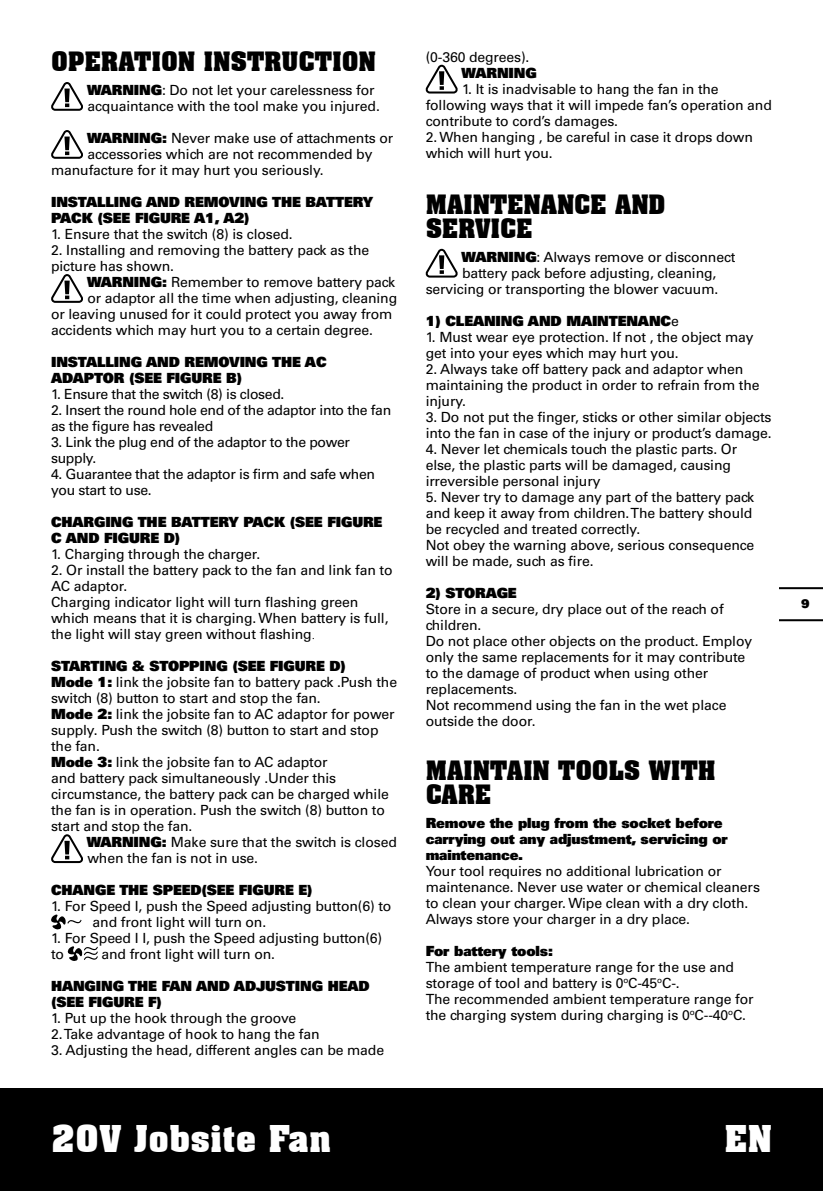
<style>
.page{position:relative;width:823px;height:1191px;background:#fff}
.page>*{position:absolute;margin:0;border:0;box-sizing:border-box;transform-origin:0 0}
.t1{font:700 36px "Aachen BT";color:#fff}
.t2{font:700 26px/24px "Aachen BT";letter-spacing:-.01em;color:#000}
.t3{font:14px/16px "Univers";letter-spacing:-.01em;color:#000}
.t4{font:900 14px/16px "Univers";letter-spacing:-.01em;color:#000}
.t5{font:900 12px "Univers";color:#000}
.s1{font-weight:900}
.s2{font-family:"Adobe Song Std";font-weight:300}
.s3{font-weight:400}
</style>
<div class="page">
<div style="left:0;top:1089px;width:822px;height:102px;background:#000"></div>
<hr style="left:779px;top:619px;width:43px;height:2px;background:#000">
<hr style="left:779px;top:587px;width:43px;height:2px;background:#000">
<svg style="left:51px;top:82px;width:32px;height:29px"></svg>
<svg style="left:51px;top:130px;width:32px;height:29px"></svg>
<svg style="left:51px;top:274px;width:32px;height:29px"></svg>
<svg style="left:51px;top:834px;width:32px;height:29px"></svg>
<svg style="left:51px;top:914px;width:30px;height:15px"></svg>
<svg style="left:67px;top:946px;width:31px;height:15px"></svg>
<svg style="left:425px;top:65px;width:32px;height:28px"></svg>
<svg style="left:425px;top:249px;width:32px;height:28px"></svg>
<h2 class="t2" style="left:51px;top:49px;width:326px">OPERATION INSTRUCTION</h2>
<p class="t3" style="left:87px;top:82px;width:294px"><span class="s1">WARNING</span>: Do not let your carelessness for acquaintance with the tool make you injured.</p>
<p class="t3" style="left:87px;top:130px;width:307px"><span class="s1">WARNING:</span> Never make use of attachments or</p>
<p class="t3" style="left:87px;top:146px;width:286px">accessories which are not recommended by</p>
<p class="t3" style="left:51px;top:162px;width:274px">manufacture for it may hurt you seriously.</p>
<p class="t4" style="left:51px;top:193px;width:323px">INSTALLING AND REMOVING THE BATTERY<br>PACK (SEE FIGURE A1, A2)</p>
<p class="t3" style="left:51px;top:226px;width:243px">1. Ensure that the switch (8) is closed.</p>
<p class="t3" style="left:51px;top:242px;width:319px">2. Installing and removing the battery pack as the picture has shown.</p>
<p class="t3" style="left:87px;top:274px;width:309px"><span class="s1">WARNING:</span> Remember to remove battery pack</p>
<p class="t3" style="left:87px;top:290px;width:311px">or adaptor all the time when adjusting, cleaning</p>
<p class="t3" style="left:51px;top:306px;width:343px">or leaving unused for it could protect you away from</p>
<p class="t3" style="left:51px;top:322px;width:323px">accidents which may hurt you to a certain degree.</p>
<p class="t4" style="left:51px;top:353px;width:277px">INSTALLING AND REMOVING THE AC<br>ADAPTOR (SEE FIGURE B)</p>
<p class="t3" style="left:51px;top:386px;width:235px">1. Ensure that the switch (8) is closed.</p>
<p class="t3" style="left:51px;top:402px;width:341px">2. Insert the round hole end of the adaptor into the fan as the figure has revealed</p>
<p class="t3" style="left:51px;top:434px;width:300px">3. Link the plug end of the adaptor to the power supply.</p>
<p class="t3" style="left:51px;top:466px;width:325px">4. Guarantee that the adaptor is firm and safe when you start to use.</p>
<p class="t4" style="left:51px;top:513px;width:333px">CHARGING THE BATTERY PACK (SEE FIGURE<br>C AND FIGURE D)</p>
<p class="t3" style="left:51px;top:546px;width:211px">1. Charging through the charger.</p>
<p class="t3" style="left:51px;top:562px;width:343px">2. Or install the battery pack to the fan and link fan to AC adaptor.<br>Charging indicator light will turn flashing green which means that it is charging. When battery is full, the light will stay green without flashing<span class="s2">.</span></p>
<p class="t3" style="left:51px;top:658px;width:347px"><span class="s1">STARTING &amp; STOPPING (SEE FIGURE D)<br>Mode 1:</span> link the jobsite fan to battery pack .Push the switch (8) button to start and stop the fan.<br><span class="s1">Mode 2:</span> link the jobsite fan to AC adaptor for power supply. Push the switch (8) button to start and stop the fan.<br><span class="s1">Mode 3:</span> link the jobsite fan to AC adaptor<br>and battery pack simultaneously .Under this circumstance, the battery pack can be charged while the fan is in operation. Push the switch (8) button to start and stop the fan.</p>
<p class="t3" style="left:87px;top:834px;width:311px"><span class="s1">WARNING:</span> Make sure that the switch is closed when the fan is not in use.</p>
<p class="t4" style="left:51px;top:881px;width:263px">CHANGE THE SPEED(SEE FIGURE E)</p>
<p class="t3" style="left:93px;top:898px;width:300px;text-indent:-42px">1. For Speed I, push the Speed adjusting button(6) to and front light will turn on.</p>
<p class="t3" style="left:51px;top:930px;width:332px">1. For Speed I I, push the Speed adjusting button(6) to</p>
<p class="t3" style="left:101px;top:946px;width:175px">and front light will turn on.</p>
<p class="t4" style="left:51px;top:977px;width:320px">HANGING THE FAN AND ADJUSTING HEAD (SEE FIGURE F)</p>
<p class="t3" style="left:51px;top:1010px;width:247px">1. Put up the hook through the groove</p>
<p class="t3" style="left:51px;top:1026px;width:270px">2. Take advantage of hook to hang the fan</p>
<p class="t3" style="left:51px;top:1042px;width:334px">3. Adjusting the head, different angles can be made</p>
<p class="t3" style="left:425px;top:49px;width:105px">(0-360 degrees).</p>
<p class="t4" style="left:461px;top:64px;width:77px">WARNING</p>
<p class="t3" style="left:425px;top:81px;width:347px;text-indent:36px">1. It is inadvisable to hang the fan in the following ways that it will impede fan’s operation and contribute to cord’s damages.</p>
<p class="t3" style="left:425px;top:129px;width:329px">2. When hanging , be careful in case it drops down which will hurt you.</p>
<h2 class="t2" style="left:425px;top:192px;width:241px">MAINTENANCE AND<br>SERVICE</h2>
<p class="t3" style="left:461px;top:249px;width:275px"><span class="s1">WARNING</span>: Always remove or disconnect</p>
<p class="t3" style="left:461px;top:265px;width:256px">battery pack before adjusting, cleaning,</p>
<p class="t3" style="left:425px;top:281px;width:294px">servicing or transporting the blower vacuum.</p>
<p class="t4" style="left:425px;top:312px;width:254px">1) CLEANING AND MAINTENANC<span class="s3">e</span></p>
<p class="t3" style="left:425px;top:329px;width:329px">1. Must wear eye protection. If not , the object may get into your eyes which may hurt you.</p>
<p class="t3" style="left:425px;top:361px;width:335px">2. Always take off battery pack and adaptor when maintaining the product in order to refrain from the injury.</p>
<p class="t3" style="left:425px;top:409px;width:347px">3. Do not put the finger, sticks or other similar objects into the fan in case of the injury or product’s damage.</p>
<p class="t3" style="left:425px;top:441px;width:313px">4. Never let chemicals touch the plastic parts. Or else, the plastic parts will be damaged, causing irreversible personal injury</p>
<p class="t3" style="left:425px;top:489px;width:330px">5. Never try to damage any part of the battery pack and keep it away from children. The battery should be recycled and treated correctly.<br>Not obey the warning above, serious consequence will be made, such as fire.</p>
<p class="t4" style="left:425px;top:584px;width:92px">2) STORAGE</p>
<p class="t3" style="left:425px;top:601px;width:328px">Store in a secure, dry place out of the reach of children.<br>Do not place other objects on the product. Employ only the same replacements for it may contribute to the damage of product when using other replacements.<br>Not recommend using the fan in the wet place outside the door.</p>
<h2 class="t2" style="left:425px;top:758px;width:291px">MAINTAIN TOOLS WITH<br>CARE</h2>
<p class="t4" style="left:425px;top:814px;width:303px">Remove the plug from the socket before carrying out any adjustment, servicing or maintenance.</p>
<p class="t3" style="left:425px;top:863px;width:336px">Your tool requires no additional lubrication or maintenance. Never use water or chemical cleaners to clean your charger. Wipe clean with a dry cloth.<br>Always store your charger in a dry place.</p>
<p class="t4" style="left:425px;top:942px;width:129px">For battery tools:</p>
<p class="t3" style="left:425px;top:959px;width:329px">The ambient temperature range for the use and storage of tool and battery is 0<sup>o</sup>C-45<sup>o</sup>C-.<br>The recommended ambient temperature range for the charging system during charging is 0<sup>o</sup>C--40<sup>o</sup>C.</p>
<h1 class="t1" style="left:51px;top:1116px;width:281px">20V Jobsite Fan</h1>
<h1 class="t1" style="left:724px;top:1116px;width:49px">EN</h1>
<p class="t5" style="left:800px;top:595px;width:10px">9</p>
</div>
